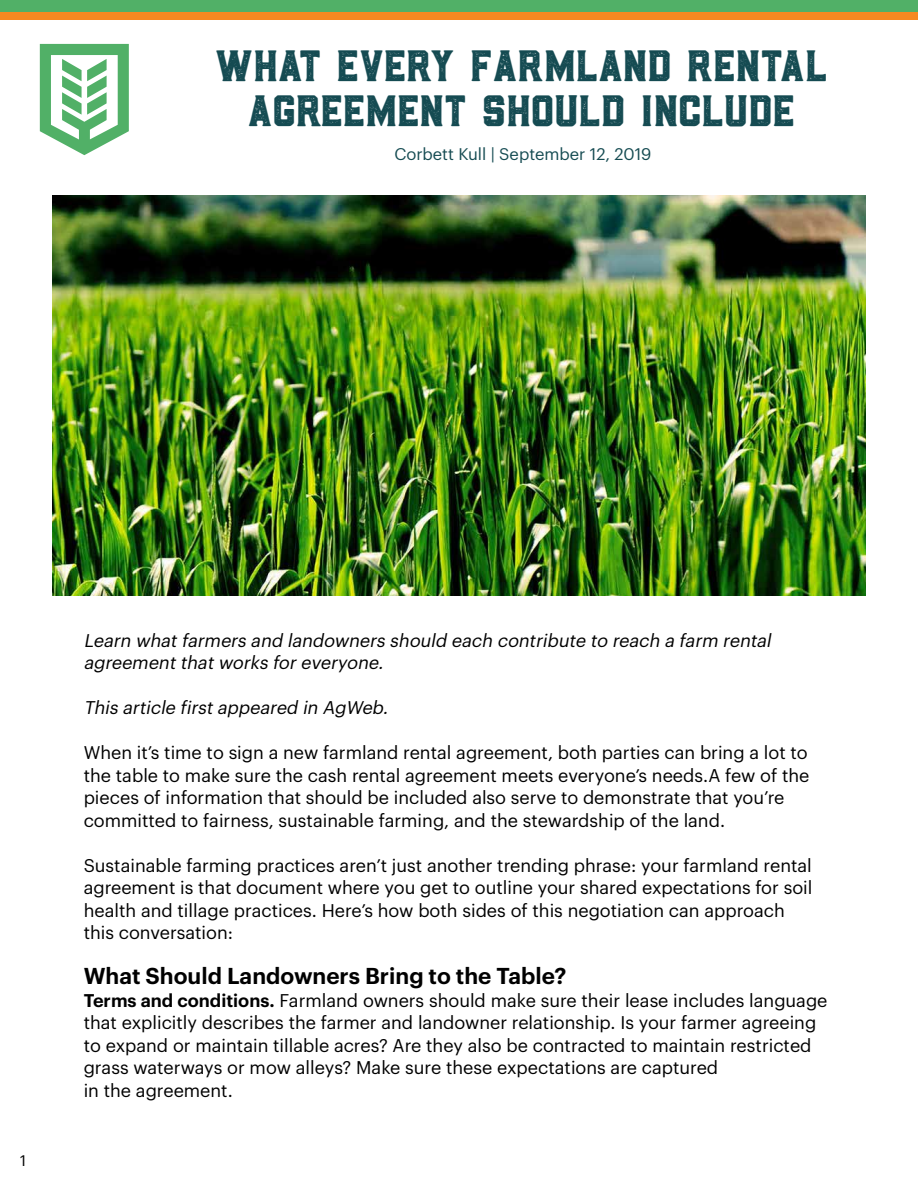
<style>
.page{position:relative;width:918px;height:1188px;background:#fff}
.page>*{position:absolute;margin:0;border:0;box-sizing:border-box;transform-origin:0 0}
.t1{font:43.5px/45px "Barley Aged";color:#154b52;text-align:center}
.t2{font:600 22.5px "Graphik";color:#000}
.t3{font:18px/22.5px "Graphik";color:#000}
.t4{font:italic 18px/22.5px "Graphik";color:#000}
.t5{font:16.5px "Graphik";color:#154b52}
.t6{font:15px "Graphik";color:#000}
.s1{font-weight:600}
</style>
<div class="page">
<div style="left:0;top:0;width:918px;height:13px;background:#51b067"></div>
<div style="left:0;top:13px;width:918px;height:7px;background:#f68921"></div>
<img style="left:52px;top:196px;width:814px;height:400px">
<svg style="left:40px;top:44px;width:89px;height:111px"></svg>
<h1 class="t1" style="left:217px;top:45px;width:614px">WHAT EVERY FARMLAND RENTAL<br>AGREEMENT SHOULD INCLUDE</h1>
<p class="t5" style="left:394px;top:147px;width:259px">Corbett Kull | September 12, 2019</p>
<p class="t6" style="left:20px;top:1154px;width:7px">1</p>
<p class="t4" style="left:84px;top:630px;width:692px">Learn what farmers and landowners should each contribute to reach a farm rental agreement that works for everyone.</p>
<p class="t4" style="left:84px;top:698px;width:309px">This article first appeared in AgWeb.</p>
<p class="t3" style="left:84px;top:743px;width:727px">When it’s time to sign a new farmland rental agreement, both parties can bring a lot to the table to make sure the cash rental agreement meets everyone’s needs.A few of the pieces of information that should be included also serve to demonstrate that you’re committed to fairness, sustainable farming, and the stewardship of the land.</p>
<p class="t3" style="left:84px;top:855px;width:730px">Sustainable farming practices aren’t just another trending phrase: your farmland rental agreement is that document where you get to outline your shared expectations for soil health and tillage practices. Here’s how both sides of this negotiation can approach this conversation:</p>
<p class="t2" style="left:84px;top:967px;width:484px">What Should Landowners Bring to the Table?</p>
<p class="t3" style="left:84px;top:990px;width:745px"><span class="s1">Terms and conditions.</span> Farmland owners should make sure their lease includes language that explicitly describes the farmer and landowner relationship. Is your farmer agreeing to expand or maintain tillable acres? Are they also be contracted to maintain restricted grass waterways or mow alleys? Make sure these expectations are captured<br>in the agreement.</p>
</div>
